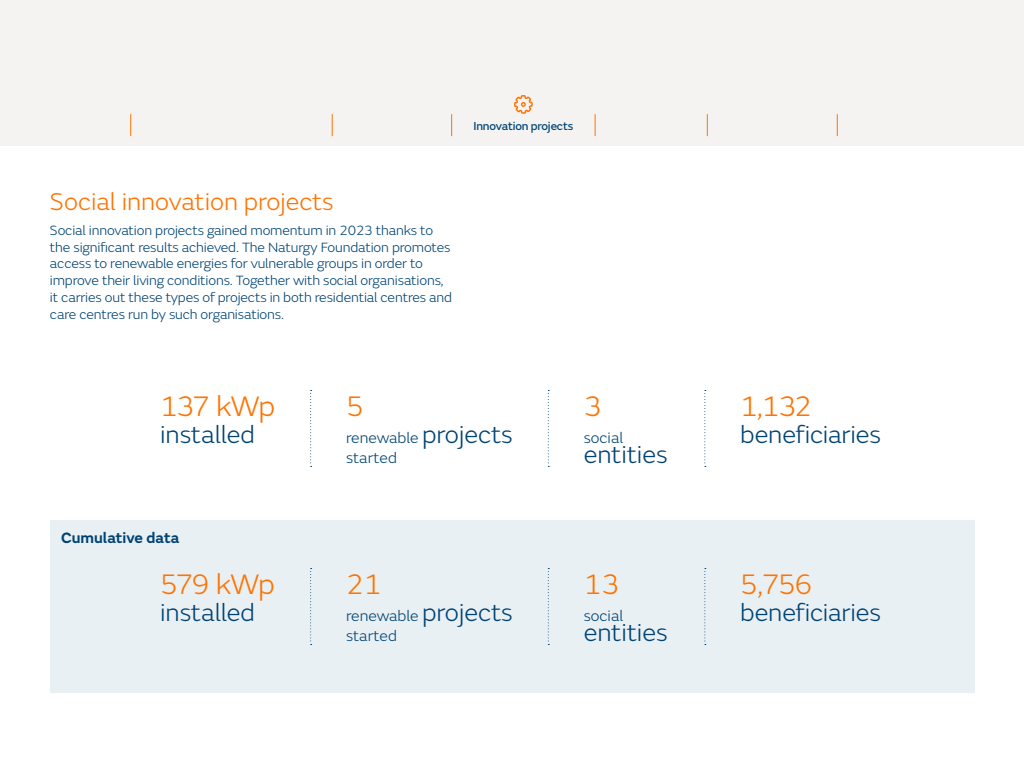
<style>
.page{position:relative;width:1024px;height:768px;background:#fff}
.page>*{position:absolute;margin:0;border:0;box-sizing:border-box;transform-origin:0 0}
.t1{font:300 29.4px "FS Emeric";letter-spacing:-.05em;color:#ff7300}
.t2{font:300 25.5px "FS Emeric";letter-spacing:-.005em;color:#004373}
.t3{font:300 25.2px "FS Emeric";color:#ff7300}
.t4{font:300 15.7px/19.6px "FS Emeric";color:#004373}
.t5{font:600 15.7px "FS Emeric";color:#004373}
.t6{font:300 14px/16.8px "FS Emeric";letter-spacing:-.01em;color:#004373}
.t7{font:12px "FS Emeric Core";letter-spacing:-.01em;color:#004373}
.s1{font-size:25.5px}
</style>
<div class="page">
<div style="left:0;top:0;width:1024px;height:145px;background:#f5f3f1"></div>
<div style="left:50px;top:520px;width:924px;height:173px;background:#e9f0f4"></div>
<svg style="left:130px;top:114px;width:1px;height:22px"></svg>
<svg style="left:332px;top:114px;width:1px;height:22px"></svg>
<svg style="left:451px;top:114px;width:1px;height:22px"></svg>
<svg style="left:595px;top:114px;width:1px;height:22px"></svg>
<svg style="left:707px;top:114px;width:1px;height:22px"></svg>
<svg style="left:837px;top:114px;width:1px;height:22px"></svg>
<svg style="left:514px;top:95px;width:19px;height:19px"></svg>
<svg style="left:310px;top:390px;width:2px;height:77px"></svg>
<svg style="left:548px;top:390px;width:1px;height:77px"></svg>
<svg style="left:704px;top:390px;width:2px;height:77px"></svg>
<svg style="left:310px;top:568px;width:2px;height:77px"></svg>
<svg style="left:548px;top:568px;width:1px;height:77px"></svg>
<svg style="left:704px;top:568px;width:2px;height:77px"></svg>
<p class="t7" style="left:473px;top:117px;width:101px">Innovation projects</p>
<h3 class="t3" style="left:50px;top:185px;width:285px">Social innovation projects</h3>
<p class="t6" style="left:50px;top:221px;width:404px">Social innovation projects gained momentum in 2023 thanks to the significant results achieved. The Naturgy Foundation promotes access to renewable energies for vulnerable groups in order to improve their living conditions. Together with social organisations, it carries out these types of projects in both residential centres and care centres run by such organisations.</p>
<h1 class="t1" style="left:160px;top:386px;width:117px">137 kWp</h1>
<h2 class="t2" style="left:160px;top:417px;width:97px">installed</h2>
<p class="t5" style="left:61px;top:526px;width:120px">Cumulative data</p>
<h1 class="t1" style="left:160px;top:564px;width:117px">579 kWp</h1>
<h2 class="t2" style="left:160px;top:595px;width:97px">installed</h2>
<h1 class="t1" style="left:346px;top:386px;width:19px">5</h1>
<p class="t4" style="left:346px;top:427px;width:168px">renewable <span class="s1">projects </span>started</p>
<h1 class="t1" style="left:346px;top:564px;width:37px">21</h1>
<p class="t4" style="left:346px;top:605px;width:168px">renewable <span class="s1">projects </span>started</p>
<h1 class="t1" style="left:584px;top:386px;width:19px">3</h1>
<p class="t4" style="left:584px;top:427px;width:41px">social</p>
<h2 class="t2" style="left:584px;top:437px;width:86px">entities</h2>
<h1 class="t1" style="left:584px;top:564px;width:37px">13</h1>
<p class="t4" style="left:584px;top:605px;width:41px">social</p>
<h2 class="t2" style="left:584px;top:615px;width:86px">entities</h2>
<h1 class="t1" style="left:740px;top:386px;width:73px">1,132</h1>
<h2 class="t2" style="left:740px;top:417px;width:142px">beneficiaries</h2>
<h1 class="t1" style="left:740px;top:564px;width:74px">5,756</h1>
<h2 class="t2" style="left:740px;top:595px;width:142px">beneficiaries</h2>
</div>
